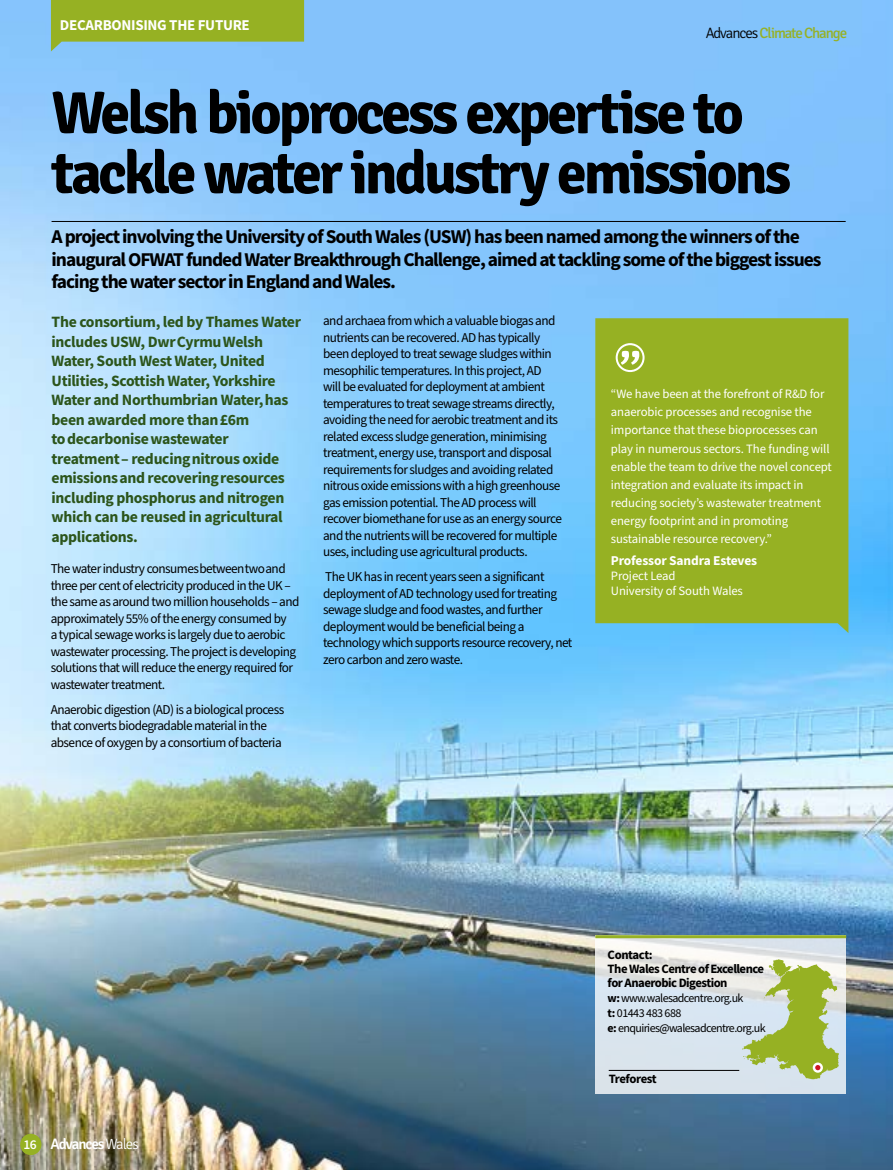
<style>
.page{position:relative;width:893px;height:1170px;background:#fff}
.page>*{position:absolute;margin:0;border:0;box-sizing:border-box;transform-origin:0 0}
.Article_Headers__H2{font:700 60px/60px "Signika";letter-spacing:-.05em;color:#000}
.Stand_First__H3{font:700 19.5px/22.5px "Source Sans Pro";letter-spacing:-.05em;color:#000}
.Article_Text__P{font:700 15.75px/19.5px "Source Sans Pro";letter-spacing:-.02em;color:#2c551b}
.Page_Category_Left{font:700 15px "Source Sans Pro";letter-spacing:-.02em;color:#fff}
.t1{font:15px "Signika";letter-spacing:-.07em;color:#96b123}
.Issue_Detail_Left{font:600 15px "Signika";letter-spacing:-.07em;color:#fff}
.Article_Text__P-2{font:13.5px/16.5px "Source Sans Pro";letter-spacing:-.04em;color:#000}
.t2{font:700 13.5px "Source Sans Pro";letter-spacing:-.01em;color:#fff}
.Folios{font:600 13.5px "Source Sans Pro";color:#fff}
.t3{font:12.75px/18px "Source Sans Pro";letter-spacing:-.01em;color:#fff}
.Contact_Text__P{font:700 12.75px/14.2px "Source Sans Pro";letter-spacing:-.04em;color:#000}
.Location__P{font:700 12.75px "Source Sans Pro";letter-spacing:-.04em;color:#000}
.Contact_Text__P-2{font:12px/15px "Source Sans Pro";letter-spacing:-.05em;color:#000}
.s1{font-weight:300;color:#000}
.s2{font-weight:300}
.s3{font-weight:700}
</style>
<div class="page">
<img style="left:0;top:0;width:893px;height:1169px">
<svg style="left:51px;top:0;width:253px;height:51px;background:#93b44a"></svg>
<hr style="left:52px;top:221px;width:794px;height:1px;background:#000">
<div style="left:595px;top:318px;width:253px;height:315px;background:#96b123"></div>
<svg style="left:595px;top:938px;width:251px;height:155px;background:#dde5eb"></svg>
<hr style="left:609px;top:1070px;width:130px;height:1px;background:#000">
<div style="left:20px;top:1133px;width:21px;height:21px;background:#96b123;border-radius:50%"></div>
<hr style="left:595px;top:935px;width:251px;height:3px;background:#96b123">
<svg style="left:742px;top:959px;width:97px;height:120px;background:#bbcc8b"></svg>
<svg style="left:621px;top:351px;width:18px;height:13px"></svg>
<div style="left:616px;top:343px;width:29px;height:29px;border:2px solid #fff;border-radius:50%"></div>
<h1 class="Page_Category_Left" style="left:60px;top:14px;width:191px">DECARBONISING THE FUTURE</h1>
<p class="t1" style="left:706px;top:24px;width:143px"><span class="s1">Advances</span> Climate Change</p>
<h2 class="Article_Headers__H2" style="left:52px;top:84px;width:741px">Welsh bioprocess expertise to tackle water industry emissions</h2>
<h3 class="Stand_First__H3" style="left:52px;top:225px;width:771px">A project involving the University of South Wales (USW) has been named among the winners of the inaugural OFWAT funded Water Breakthrough Challenge, aimed at tackling some of the biggest issues facing the water sector in England and Wales.</h3>
<p class="Article_Text__P" style="left:52px;top:312px;width:251px">The consortium, led by Thames Water includes USW, Dwr Cyrmu Welsh<br>Water, South West Water, United<br>Utilities, Scottish Water, Yorkshire<br>Water and Northumbrian Water, has been awarded more than £6m<br>to decarbonise wastewater treatment – reducing nitrous oxide emissions and recovering resources including phosphorus and nitrogen which can be reused in agricultural applications.</p>
<p class="Article_Text__P-2" style="left:51px;top:561px;width:250px">The water industry consumes between two and three per cent of electricity produced in the UK – the same as around two million households – and approximately 55% of the energy consumed by<br>a typical sewage works is largely due to aerobic wastewater processing. The project is developing solutions that will reduce the energy required for wastewater treatment.</p>
<p class="Article_Text__P-2" style="left:51px;top:701px;width:235px">Anaerobic digestion (AD) is a biological process that converts biodegradable material in the absence of oxygen by a consortium of bacteria</p>
<p class="Article_Text__P-2" style="left:323px;top:313px;width:240px">and archaea from which a valuable biogas and nutrients can be recovered. AD has typically been deployed to treat sewage sludges within mesophilic temperatures. In this project, AD will be evaluated for deployment at ambient temperatures to treat sewage streams directly, avoiding the need for aerobic treatment and its related excess sludge generation, minimising treatment, energy use, transport and disposal requirements for sludges and avoiding related nitrous oxide emissions with a high greenhouse gas emission potential. The AD process will recover biomethane for use as an energy source and the nutrients will be recovered for multiple uses, including use agricultural products.</p>
<p class="Article_Text__P-2" style="left:323px;top:569px;width:251px">The UK has in recent years seen a significant deployment of AD technology used for treating sewage sludge and food wastes, and further deployment would be beneficial being a technology which supports resource recovery, net zero carbon and zero waste.</p>
<p class="t3" style="left:611px;top:385px;width:223px">“We have been at the forefront of R&amp;D for anaerobic processes and recognise the importance that these bioprocesses can play in numerous sectors. The funding will enable the team to drive the novel concept integration and evaluate its impact in reducing society’s wastewater treatment energy footprint and in promoting sustainable resource recovery.”</p>
<p class="t2" style="left:611px;top:551px;width:148px">Professor Sandra Esteves</p>
<p class="t3" style="left:611px;top:568px;width:134px;line-height:15px">Project Lead<br>University of South Wales</p>
<p class="Folios" style="left:24px;top:1135px;width:15px">16</p>
<h4 class="Issue_Detail_Left" style="left:51px;top:1135px;width:90px">Advances <span class="s2">Wales</span></h4>
<p class="Contact_Text__P" style="left:608px;top:947px;width:158px">Contact:<br>The Wales Centre of Excellence for Anaerobic Digestion</p>
<p class="Contact_Text__P-2" style="left:608px;top:991px;width:137px"><span class="s3">w:</span> www.walesadcentre.org.uk</p>
<p class="Contact_Text__P-2" style="left:608px;top:1006px;width:160px"><span class="s3">t:</span> 01443 483 688<br><span class="s3">e:</span> enquiries@walesadcentre.org.uk</p>
<p class="Location__P" style="left:609px;top:1070px;width:50px">Treforest</p>
</div>
